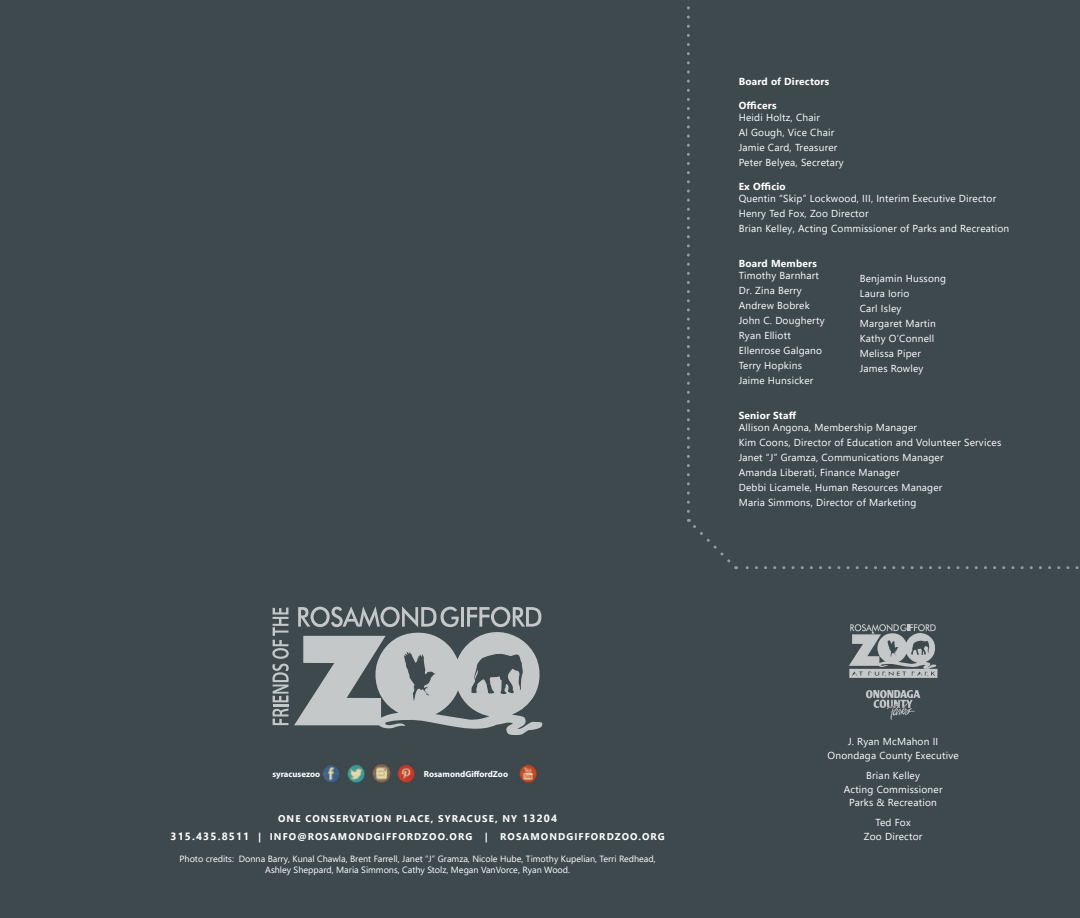
<style>
.page{position:relative;width:1080px;height:918px;background:#3e494e}
.page>*{position:absolute;margin:0;border:0;box-sizing:border-box;transform-origin:0 0}
.t1{font:10.2px/15px "Segoe UI";letter-spacing:.02em;color:#fff}
.t2{font:700 10.2px "Segoe UI";letter-spacing:.02em;color:#fff}
.t3{font:700 9.75px/18px "Segoe UI";letter-spacing:.11em;color:#fff}
.t4{font:9px/10.5px "Segoe UI";color:#fff;text-align:center}
.t5{font:700 8.7px "Myriad Pro";color:#fff}
.s1{font-size:10.5px}
</style>
<div class="page">
<svg style="left:688px;top:519px;width:391px;height:50px"></svg>
<svg style="left:687px;top:0;width:3px;height:511px"></svg>
<img style="left:347px;top:764px;width:18px;height:19px">
<img style="left:372px;top:764px;width:19px;height:19px">
<img style="left:322px;top:765px;width:18px;height:18px">
<img style="left:397px;top:764px;width:18px;height:19px">
<img style="left:519px;top:764px;width:18px;height:19px">
<img style="left:873px;top:690px;width:47px;height:8px">
<svg style="left:849px;top:624px;width:88px;height:54px"></svg>
<svg style="left:272px;top:606px;width:271px;height:129px"></svg>
<p class="t2" style="left:739px;top:72px;width:92px">Board of Directors</p>
<p class="t2" style="left:739px;top:96px;width:39px">Officers</p>
<p class="t1" style="left:739px;top:109px;width:107px">Heidi Holtz, Chair<br>Al Gough, Vice Chair<br>Jamie Card, Treasurer<br>Peter Belyea, Secretary</p>
<p class="t2" style="left:739px;top:177px;width:49px">Ex Officio</p>
<p class="t1" style="left:739px;top:190px;width:272px">Quentin “Skip” Lockwood, III, Interim Executive Director<br>Henry Ted Fox, Zoo Director<br>Brian Kelley, Acting Commissioner of Parks and Recreation</p>
<p class="t2" style="left:739px;top:253px;width:80px">Board Members</p>
<p class="t1" style="left:739px;top:267px;width:87px">Timothy Barnhart<br>Dr. Zina Berry<br>Andrew Bobrek<br>John C. Dougherty<br>Ryan Elliott<br>Ellenrose Galgano<br>Terry Hopkins<br>Jaime Hunsicker</p>
<p class="t1" style="left:860px;top:270px;width:88px">Benjamin Hussong<br>Laura Iorio<br>Carl Isley<br>Margaret Martin<br>Kathy O’Connell<br>Melissa Piper<br>James Rowley</p>
<p class="t2" style="left:739px;top:405px;width:59px">Senior Staff</p>
<p class="t1" style="left:739px;top:419px;width:264px">Allison Angona, Membership Manager<br>Kim Coons, Director of Education and Volunteer Services Janet “J” Gramza, Communications Manager<br>Amanda Liberati, Finance Manager<br>Debbi Licamele, Human Resources Manager<br>Maria Simmons, Director of Marketing</p>
<p class="t5" style="left:272px;top:768px;width:49px">syracusezoo</p>
<p class="t5" style="left:424px;top:768px;width:86px">RosamondGiffordZoo</p>
<p class="t3" style="left:171px;top:809px;width:388px;text-indent:108px">ONE CONSERVATION PLACE, SYRACUSE, NY <span class="s1">13204<br>315.435.8511</span> | INFO@ROSAMONDGIFFORDZOO.ORG</p>
<p class="t3" style="left:485px;top:827px;width:5px">|</p>
<p class="t3" style="left:500px;top:827px;width:166px">ROSAMONDGIFFORDZOO.ORG</p>
<p class="t4" style="left:180px;top:853px;width:478px">Photo credits: Donna Barry, Kunal Chawla, Brent Farrell, Janet “J” Gramza, Nicole Hube, Timothy Kupelian, Terri Redhead,<br>Ashley Sheppard, Maria Simmons, Cathy Stolz, Megan VanVorce, Ryan Wood.</p>
<p class="t1" style="left:828px;top:734px;width:133px;line-height:13.5px;text-align:center">J. Ryan McMahon II<br>Onondaga County Executive</p>
<p class="t1" style="left:844px;top:768px;width:100px;line-height:13.5px;text-align:center">Brian Kelley<br>Acting Commissioner<br>Parks &amp; Recreation</p>
<p class="t1" style="left:864px;top:815px;width:60px;line-height:13.5px;text-align:center">Ted Fox<br>Zoo Director</p>
</div>
